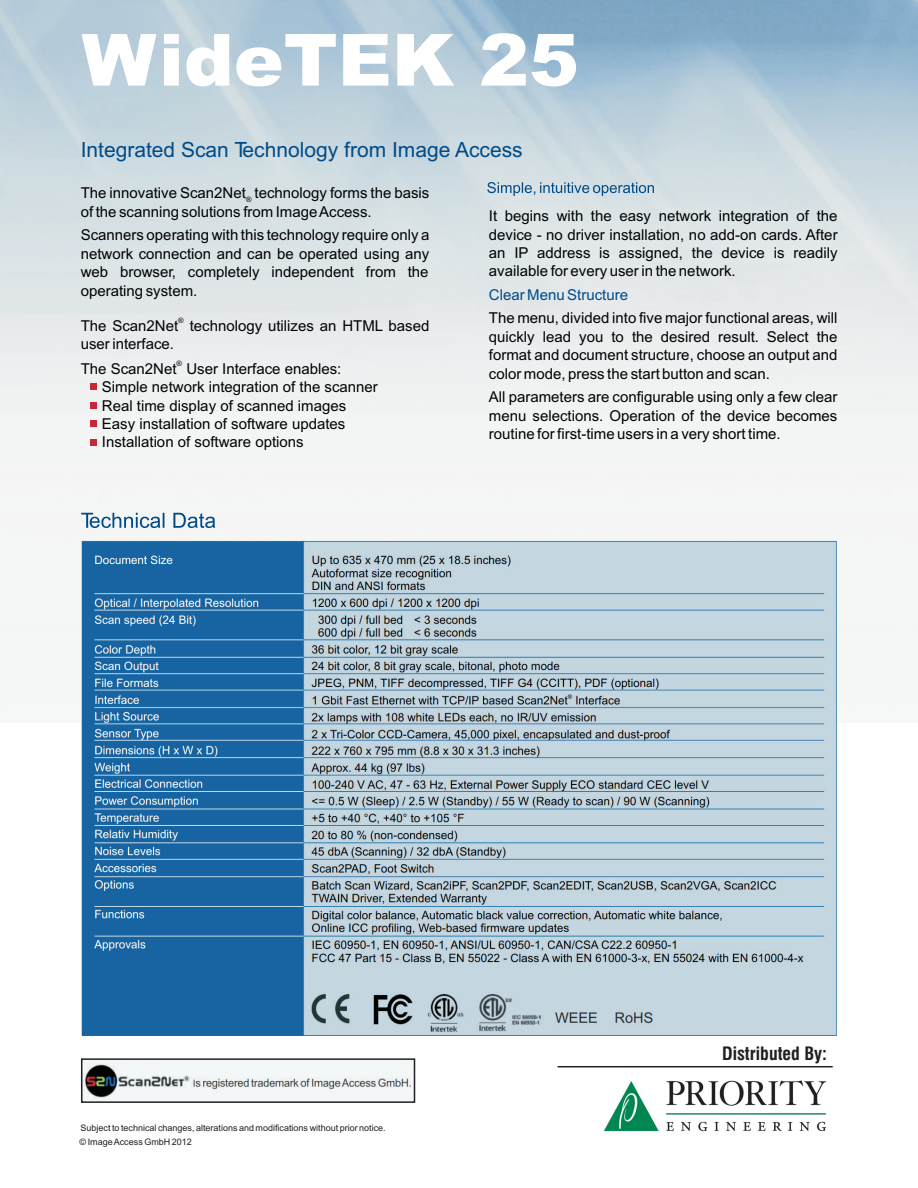
<style>
.page{position:relative;width:918px;height:1188px;background:#fff}
.page>*{position:absolute;margin:0;border:0;box-sizing:border-box;transform-origin:0 0}
.t1{font:21px "Arial";color:#004b87}
.t2{font:700 condensed 18px "Swiss 721 BT";color:#231f20}
.t3{font:15px/18.5px "Arial";color:#010202;text-align:justify}
.t4{font:15px "Arial";color:#004b87}
.t5{font:9px/14.4px "Arial";color:#231f20}
.t6{font:7.5px "Arial";color:#010202}
</style>
<div class="page">
<svg style="left:82px;top:33px;width:494px;height:53px"></svg>
<svg style="left:81px;top:182px;width:573px;height:346px;fill:#eceeef"></svg>
<img style="left:81px;top:541px;width:756px;height:495px">
<svg style="left:90px;top:384px;width:6px;height:6px"></svg>
<svg style="left:90px;top:402px;width:6px;height:6px"></svg>
<svg style="left:90px;top:421px;width:6px;height:6px"></svg>
<div style="left:90px;top:439px;width:6px;height:7px;background:#ca2639"></div>
<img style="left:84px;top:1061px;width:328px;height:39px">
<div style="left:81px;top:1058px;width:334px;height:45px;border:2px solid #231f20"></div>
<hr style="left:558px;top:1066px;width:275px;height:1px;background:#231f20">
<img style="left:603px;top:1080px;width:224px;height:52px">
<h1 class="t1" style="left:81px;top:142px;width:443px">Integrated Scan Technology from Image Access</h1>
<p class="t3" style="left:81px;top:185px;width:350px">The innovative Scan2Net technology forms the basis of the scanning solutions from ImageAccess.</p>
<p class="t3" style="left:81px;top:227px;width:350px">Scanners operating with this technology require only a network connection and can be operated using any web browser, completely independent from the operating system.</p>
<p class="t3" style="left:81px;top:318px;width:350px">The Scan2Net technology utilizes an HTML based user interface.</p>
<p class="t3" style="left:102px;top:361px;width:277px;text-align:left;text-indent:-21px">The Scan2Net User Interface enables:<br>Simple network integration of the scanner Real time display of scanned images Easy installation of software updates</p>
<p class="t6" style="left:246px;top:196px;width:7px">®</p>
<p class="t6" style="left:178px;top:318px;width:7px">®</p>
<p class="t6" style="left:177px;top:361px;width:7px">®</p>
<p class="t3" style="left:102px;top:434px;width:203px">Installation of software options</p>
<p class="t3" style="left:489px;top:208px;width:350px">It begins with the easy network integration of the device - no driver installation, no add-on cards. After an IP address is assigned, the device is readily available for every user in the network.</p>
<p class="t3" style="left:489px;top:310px;width:350px">The menu, divided into five major functional areas, will quickly lead you to the desired result. Select the format and document structure, choose an output and color mode, press the start button and scan.</p>
<p class="t3" style="left:489px;top:389px;width:350px">All parameters are configurable using only a few clear menu selections. Operation of the device becomes routine for first-time users in a very short time.</p>
<p class="t4" style="left:489px;top:289px;width:141px">Clear Menu Structure</p>
<p class="t5" style="left:80px;top:1121px;width:308px">Subject to technical changes, alterations and modifications without prior notice. © ImageAccess GmbH 2012</p>
<p class="t2" style="left:722px;top:1046px;width:107px">Distributed By:</p>
</div>
